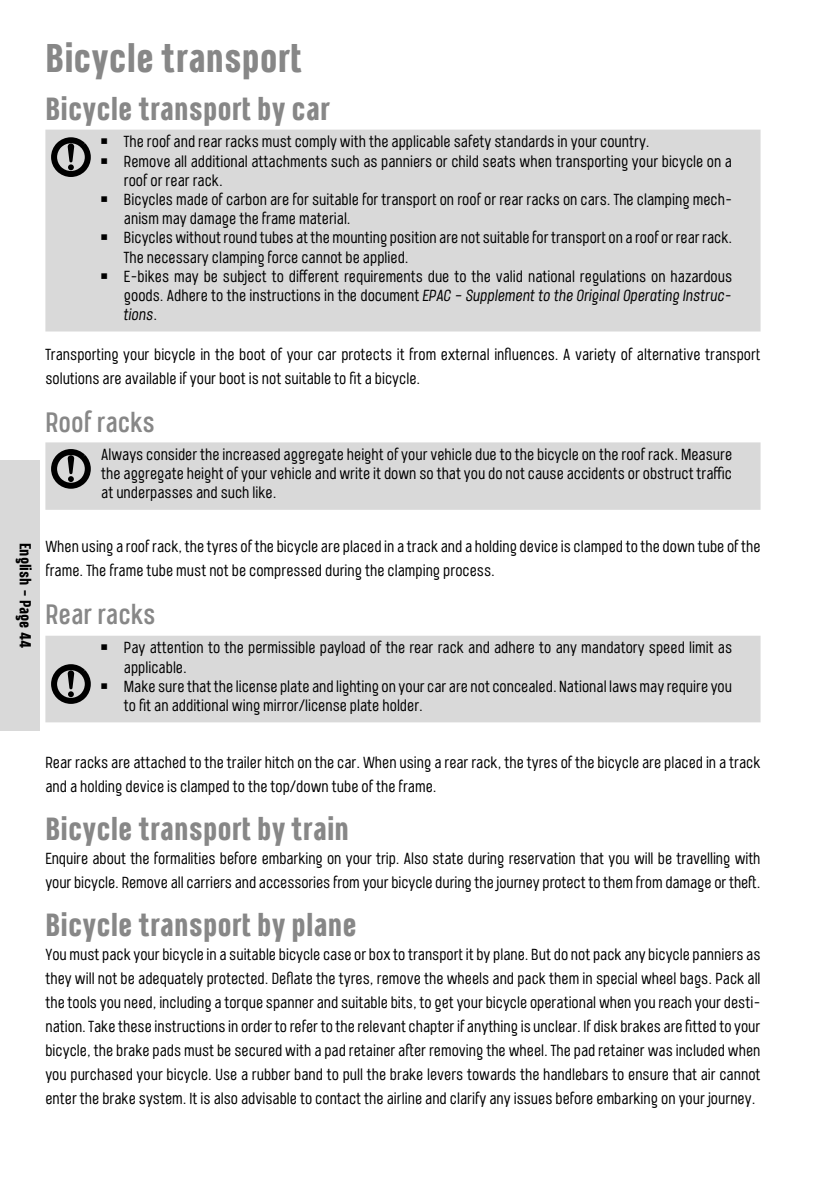
<style>
.page{position:relative;width:823px;height:1191px;background:#fff}
.page>*{position:absolute;margin:0;border:0;box-sizing:border-box;transform-origin:0 0}
.t1{font:700 40px "Port Condensed";color:#878787}
.t2{font:700 32px "Port Condensed";color:#878787}
.t3{font:500 28px "Port Condensed";color:#878787}
.t4{font:16px/24px "Port Condensed";color:#000}
.t5{font:italic 16px "Port Condensed";color:#000}
.t6{font:700 16px "Port Condensed";color:#000}
.s1{font-style:normal}
</style>
<div class="page">
<div style="left:0;top:460px;width:40px;height:271px;background:#d9d9d9"></div>
<div style="left:45px;top:130px;width:715px;height:201px;background:#d9d9d9"></div>
<svg style="left:47px;top:134px;width:47px;height:47px;background:#8f8f8f"></svg>
<div style="left:45px;top:442px;width:715px;height:68px;background:#d9d9d9"></div>
<svg style="left:47px;top:446px;width:47px;height:46px;background:#8d8d8d"></svg>
<div style="left:45px;top:635px;width:715px;height:87px;background:#d9d9d9"></div>
<svg style="left:47px;top:661px;width:47px;height:46px;background:#8d8d8d"></svg>
<p class="t6" style="left:36px;top:543px;width:106px;rotate:90deg">English – Page 44</p>
<h1 class="t1" style="left:45px;top:32px;width:258px">Bicycle transport</h1>
<h2 class="t2" style="left:45px;top:88px;width:286px">Bicycle transport by car</h2>
<p class="t4" style="left:101px;top:129px;width:549px">￭ The roof and rear racks must comply with the applicable safety standards in your country.</p>
<p class="t4" style="left:101px;top:149px;width:632px">￭ Remove all additional attachments such as panniers or child seats when transporting your bicycle on a</p>
<p class="t4" style="left:124px;top:168px;width:100px">roof or rear rack.</p>
<p class="t4" style="left:101px;top:187px;width:632px">￭ Bicycles made of carbon are for suitable for transport on roof or rear racks on cars. The clamping mech-</p>
<p class="t4" style="left:124px;top:206px;width:228px">anism may damage the frame material.</p>
<p class="t4" style="left:101px;top:225px;width:632px">￭ Bicycles without round tubes at the mounting position are not suitable for transport on a roof or rear rack.</p>
<p class="t4" style="left:124px;top:245px;width:286px">The necessary clamping force cannot be applied.</p>
<p class="t4" style="left:101px;top:264px;width:632px">￭ E-bikes may be subject to different requirements due to the valid national regulations on hazardous</p>
<p class="t5" style="left:124px;top:285px;width:609px"><span class="s1">goods. Adhere to the instructions in the document</span> EPAC – Supplement to the Original Operating Instruc-</p>
<p class="t5" style="left:124px;top:304px;width:35px">tions<span class="s1">.</span></p>
<p class="t4" style="left:45px;top:342px;width:716px">Transporting your bicycle in the boot of your car protects it from external influences. A variety of alternative transport solutions are available if your boot is not suitable to fit a bicycle.</p>
<h3 class="t3" style="left:45px;top:404px;width:111px">Roof racks</h3>
<p class="t4" style="left:101px;top:444px;width:632px;line-height:19.2px;text-align:justify">Always consider the increased aggregate height of your vehicle due to the bicycle on the roof rack. Measure the aggregate height of your vehicle and write it down so that you do not cause accidents or obstruct traffic at underpasses and such like.</p>
<p class="t4" style="left:45px;top:534px;width:716px">When using a roof rack, the tyres of the bicycle are placed in a track and a holding device is clamped to the down tube of the frame. The frame tube must not be compressed during the clamping process.</p>
<h3 class="t3" style="left:45px;top:596px;width:112px">Rear racks</h3>
<p class="t4" style="left:101px;top:635px;width:632px">￭ Pay attention to the permissible payload of the rear rack and adhere to any mandatory speed limit as</p>
<p class="t4" style="left:124px;top:655px;width:64px">applicable.</p>
<p class="t4" style="left:101px;top:674px;width:632px">￭ Make sure that the license plate and lighting on your car are not concealed. National laws may require you</p>
<p class="t4" style="left:124px;top:693px;width:300px">to fit an additional wing mirror/license plate holder.</p>
<p class="t4" style="left:45px;top:750px;width:716px">Rear racks are attached to the trailer hitch on the car. When using a rear rack, the tyres of the bicycle are placed in a track and a holding device is clamped to the top/down tube of the frame.</p>
<h2 class="t2" style="left:45px;top:808px;width:305px">Bicycle transport by train</h2>
<p class="t4" style="left:45px;top:846px;width:716px">Enquire about the formalities before embarking on your trip. Also state during reservation that you will be travelling with your bicycle. Remove all carriers and accessories from your bicycle during the journey protect to them from damage or theft.</p>
<h2 class="t2" style="left:45px;top:904px;width:313px">Bicycle transport by plane</h2>
<p class="t4" style="left:45px;top:942px;width:716px;text-align:justify">You must pack your bicycle in a suitable bicycle case or box to transport it by plane. But do not pack any bicycle panniers as they will not be adequately protected. Deflate the tyres, remove the wheels and pack them in special wheel bags. Pack all the tools you need, including a torque spanner and suitable bits, to get your bicycle operational when you reach your desti&shy;nation. Take these instructions in order to refer to the relevant chapter if anything is unclear. If disk brakes are fitted to your bicycle, the brake pads must be secured with a pad retainer after removing the wheel. The pad retainer was included when you purchased your bicycle. Use a rubber band to pull the brake levers towards the handlebars to ensure that air cannot enter the brake system. It is also advisable to contact the airline and clarify any issues before embarking on your journey.</p>
</div>
